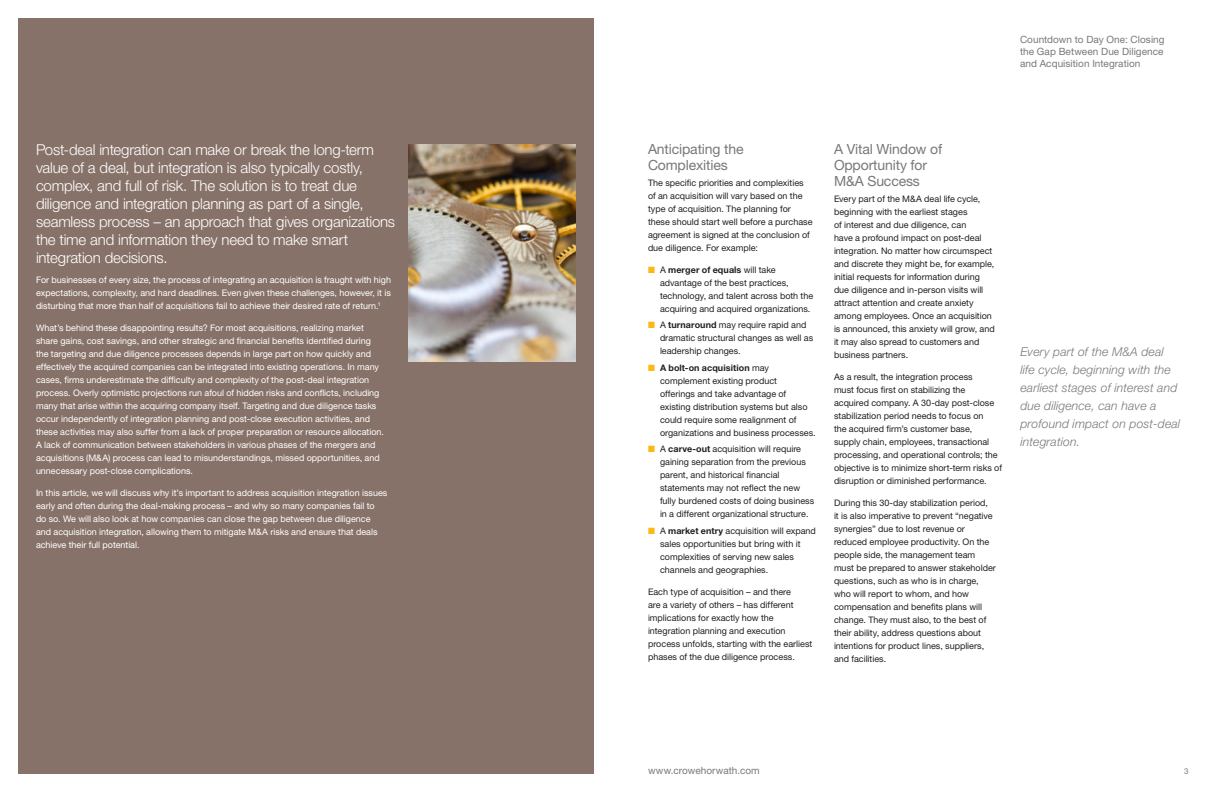
<style>
.page{position:relative;width:1224px;height:792px;background:#fff}
.page>*{position:absolute;margin:0;border:0;box-sizing:border-box;transform-origin:0 0}
.t1{font:300 15px/18px "Helvetica Neue LT Std";letter-spacing:-.015em;color:#fff}
.Subhead_2{font:14px/16px "Helvetica Neue LT Std";letter-spacing:-.01em;color:#76787b}
.Call_Outs{font:italic 300 12.2px/18px "Helvetica Neue LT Std";letter-spacing:.01em;color:#76787b}
.t2{font:10px/12px "Helvetica Neue LT Std";letter-spacing:.005em;color:#76787b;text-align:justify}
.Body_Text{font:9px/13px "Helvetica Neue LT Std";color:#231f20}
.Body_Text-2{font:9px/13px "Helvetica Neue LT Std";color:#fff}
.t3{font:8px "Helvetica Neue LT Std";color:#76787b}
.s1{color:#fcb814}
.s2{font-weight:700}
</style>
<div class="page">
<div style="left:18px;top:18px;width:576px;height:756px;background:#877269"></div>
<img style="left:408px;top:144px;width:168px;height:217px">
<p class="t2" style="left:1020px;top:33px;width:146px">Countdown to Day One: Closing the Gap Between Due Diligence and Acquisition Integration</p>
<p class="t1" style="left:36px;top:140px;width:361px">Post-deal integration can make or break the long-term value of a deal, but integration is also typically costly, complex, and full of risk. The solution is to treat due diligence and integration planning as part of a single, seamless process – an approach that gives organizations the time and information they need to make smart integration decisions.</p>
<p class="Subhead_2" style="left:648px;top:141px;width:97px">Anticipating the<br>Complexities</p>
<p class="Body_Text" style="left:648px;top:176px;width:166px">The specific priorities and complexities of an acquisition will vary based on the type of acquisition. The planning for these should start well before a purchase agreement is signed at the conclusion of due diligence. For example:</p>
<p class="Body_Text" style="left:660px;top:263px;width:155px;text-indent:-12px"><span class="s1">■</span> A <span class="s2">merger of equals</span> will take advantage of the best practices, technology, and talent across both the acquiring and acquired organizations.</p>
<p class="Body_Text" style="left:660px;top:318px;width:155px;text-indent:-12px"><span class="s1">■</span> A <span class="s2">turnaround</span> may require rapid and dramatic structural changes as well as leadership changes.</p>
<p class="Body_Text" style="left:660px;top:361px;width:157px;text-indent:-12px"><span class="s1">■</span> <span class="s2">A bolt-on acquisition</span> may complement existing product<br>offerings and take advantage of existing distribution systems but also could require some realignment of organizations and business processes.</p>
<p class="Body_Text" style="left:660px;top:442px;width:156px;text-indent:-12px"><span class="s1">■</span> A <span class="s2">carve-out</span> acquisition will require gaining separation from the previous parent, and historical financial statements may not reflect the new fully burdened costs of doing business in a different organizational structure.</p>
<p class="Body_Text" style="left:660px;top:524px;width:158px;text-indent:-12px"><span class="s1">■</span> A <span class="s2">market entry</span> acquisition will expand sales opportunities but bring with it complexities of serving new sales channels and geographies.</p>
<p class="Body_Text" style="left:648px;top:585px;width:166px">Each type of acquisition – and there<br>are a variety of others – has different implications for exactly how the integration planning and execution process unfolds, starting with the earliest phases of the due diligence process.</p>
<p class="Body_Text-2" style="left:36px;top:273px;width:357px;text-align:justify">For businesses of every size, the process of integrating an acquisition is fraught with high expectations, complexity, and hard deadlines. Even given these challenges, however, it is disturbing that more than half of acquisitions fail to achieve their desired rate of return.<sup>1</sup></p>
<p class="Body_Text-2" style="left:36px;top:321px;width:349px">What’s behind these disappointing results? For most acquisitions, realizing market share gains, cost savings, and other strategic and financial benefits identified during the targeting and due diligence processes depends in large part on how quickly and effectively the acquired companies can be integrated into existing operations. In many cases, firms underestimate the difficulty and complexity of the post-deal integration process. Overly optimistic projections run afoul of hidden risks and conflicts, including many that arise within the acquiring company itself. Targeting and due diligence tasks occur independently of integration planning and post-close execution activities, and these activities may also suffer from a lack of proper preparation or resource allocation.<br>A lack of communication between stakeholders in various phases of the mergers and acquisitions (M&amp;A) process can lead to misunderstandings, missed opportunities, and unnecessary post-close complications.</p>
<p class="Body_Text-2" style="left:36px;top:486px;width:353px">In this article, we will discuss why it’s important to address acquisition integration issues early and often during the deal-making process – and why so many companies fail to<br>do so. We will also look at how companies can close the gap between due diligence and acquisition integration, allowing them to mitigate M&amp;A risks and ensure that deals achieve their full potential.</p>
<p class="Subhead_2" style="left:834px;top:141px;width:110px">A Vital Window of<br>Opportunity for<br>M&amp;A Success</p>
<p class="Body_Text" style="left:834px;top:192px;width:162px">Every part of the M&amp;A deal life cycle, beginning with the earliest stages<br>of interest and due diligence, can<br>have a profound impact on post-deal integration. No matter how circumspect and discrete they might be, for example, initial requests for information during due diligence and in-person visits will attract attention and create anxiety among employees. Once an acquisition is announced, this anxiety will grow, and it may also spread to customers and business partners.</p>
<p class="Body_Text" style="left:834px;top:370px;width:170px">As a result, the integration process<br>must focus first on stabilizing the acquired company. A 30-day post-close stabilization period needs to focus on<br>the acquired firm’s customer base,<br>supply chain, employees, transactional processing, and operational controls; the objective is to minimize short-term risks of disruption or diminished performance.</p>
<p class="Body_Text" style="left:834px;top:496px;width:163px">During this 30-day stabilization period,<br>it is also imperative to prevent “negative synergies” due to lost revenue or reduced employee productivity. On the people side, the management team must be prepared to answer stakeholder questions, such as who is in charge, who will report to whom, and how compensation and benefits plans will change. They must also, to the best of their ability, address questions about intentions for product lines, suppliers, and facilities.</p>
<p class="Call_Outs" style="left:1021px;top:343px;width:161px">Every part of the M&amp;A deal life cycle, beginning with the earliest stages of interest and due diligence, can have a profound impact on post-deal integration.</p>
<p class="t2" style="left:648px;top:764px;width:113px">www.crowehorwath.com</p>
<p class="t3" style="left:1184px;top:766px;width:6px">3</p>
</div>
